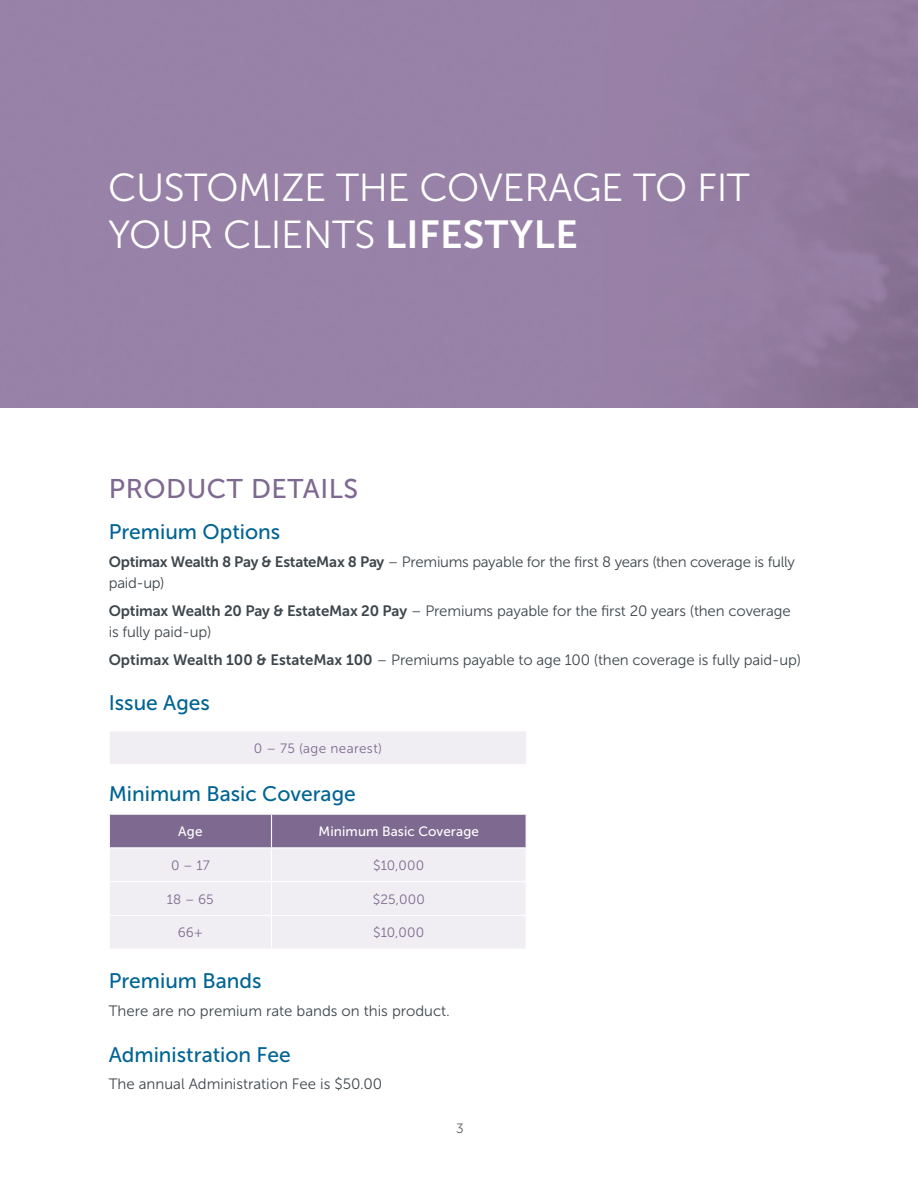
<style>
.page{position:relative;width:918px;height:1188px;background:#fff}
.page>*{position:absolute;margin:0;border:0;box-sizing:border-box;transform-origin:0 0}
.EL_Heading_3_-_24_pt{font:39px/46.8px "Museo Sans 300";letter-spacing:-.01em;color:#fff}
.EL_Heading_4_-_18_pt{font:27px "Museo Sans 500";letter-spacing:.02em;color:#7e6991}
.EL_Heading_5_-_14_pt{font:21px "Museo Sans 500";color:#006494}
.EL_Body_Text_-_10_pt{font:21px "Museo Sans 500";color:#006494}
.EL_Body_Text_-_10_pt-2{font:15px/21px "Museo Sans 300";letter-spacing:-.01em;color:#3e464c}
.EL_Table_Text{font:13.5px "Museo Sans 300";letter-spacing:.015em;color:#7e6991}
.EL_Table_Header{font:13.5px "Museo Sans 500";letter-spacing:.01em;color:#fff}
.t1{font:13.5px "Museo Sans 300";color:#576065}
.s1{font-family:"Museo Sans 700"}
</style>
<div class="page">
<img style="left:0;top:0;width:918px;height:407px">
<div style="left:109px;top:731px;width:418px;height:34px;background:#f0eef2"></div>
<hr style="left:109px;top:731px;width:1px;height:33px;background:#fff">
<hr style="left:526px;top:731px;width:1px;height:33px;background:#fff">
<hr style="left:109px;top:764px;width:418px;height:1px;background:#fff">
<svg style="left:110px;top:815px;width:416px;height:133px;background:#d4cdda"></svg>
<hr style="left:271px;top:815px;width:1px;height:32px;background:#fff">
<hr style="left:109px;top:847px;width:163px;height:1px;background:#fff">
<hr style="left:272px;top:847px;width:255px;height:1px;background:#fff">
<hr style="left:271px;top:848px;width:1px;height:33px;background:#fff">
<hr style="left:109px;top:881px;width:163px;height:1px;background:#fff">
<hr style="left:272px;top:881px;width:255px;height:1px;background:#fff">
<hr style="left:271px;top:882px;width:1px;height:33px;background:#fff">
<hr style="left:109px;top:915px;width:163px;height:1px;background:#fff">
<hr style="left:272px;top:915px;width:255px;height:1px;background:#fff">
<hr style="left:271px;top:916px;width:1px;height:33px;background:#fff">
<h3 class="EL_Heading_3_-_24_pt" style="left:108px;top:164px;width:643px">CUSTOMIZE THE COVERAGE TO FIT<br>YOUR CLIENTS <span class="s1">LIFESTYLE</span></h3>
<h4 class="EL_Heading_4_-_18_pt" style="left:109px;top:474px;width:251px">PRODUCT DETAILS</h4>
<h4 class="EL_Heading_5_-_14_pt" style="left:109px;top:521px;width:173px">Premium Options</h4>
<p class="EL_Body_Text_-_10_pt-2" style="left:109px;top:552px;width:688px"><span class="s1">Optimax Wealth 8 Pay &amp; EstateMax 8 Pay</span> – Premiums payable for the first 8 years (then coverage is fully paid-up)</p>
<p class="EL_Body_Text_-_10_pt-2" style="left:109px;top:600px;width:683px"><span class="s1">Optimax Wealth 20 Pay &amp; EstateMax 20 Pay</span> – Premiums payable for the first 20 years (then coverage is fully paid-up)</p>
<p class="EL_Body_Text_-_10_pt-2" style="left:109px;top:649px;width:694px"><span class="s1">Optimax Wealth 100 &amp; EstateMax 100</span> – Premiums payable to age 100 (then coverage is fully paid-up)</p>
<p class="EL_Body_Text_-_10_pt" style="left:109px;top:691px;width:103px">Issue Ages</p>
<p class="EL_Table_Text" style="left:254px;top:741px;width:130px">0 – 75 (age nearest)</p>
<h4 class="EL_Heading_5_-_14_pt" style="left:109px;top:782px;width:249px">Minimum Basic Coverage</h4>
<p class="EL_Table_Header" style="left:178px;top:824px;width:26px">Age</p>
<p class="EL_Table_Header" style="left:319px;top:824px;width:162px">Minimum Basic Coverage</p>
<p class="EL_Table_Text" style="left:171px;top:858px;width:40px">0 – 17</p>
<p class="EL_Table_Text" style="left:373px;top:858px;width:53px">$10,000</p>
<p class="EL_Table_Text" style="left:167px;top:892px;width:48px">18 – 65</p>
<p class="EL_Table_Text" style="left:373px;top:892px;width:53px">$25,000</p>
<p class="EL_Table_Text" style="left:178px;top:925px;width:27px">66+</p>
<p class="EL_Table_Text" style="left:373px;top:925px;width:53px">$10,000</p>
<h4 class="EL_Heading_5_-_14_pt" style="left:109px;top:970px;width:154px">Premium Bands</h4>
<p class="EL_Body_Text_-_10_pt-2" style="left:109px;top:1001px;width:343px">There are no premium rate bands on this product.</p>
<h4 class="EL_Heading_5_-_14_pt" style="left:109px;top:1043px;width:184px">Administration Fee</h4>
<p class="EL_Body_Text_-_10_pt-2" style="left:109px;top:1074px;width:275px">The annual Administration Fee is $50.00</p>
<p class="t1" style="left:456px;top:1121px;width:9px">3</p>
</div>
